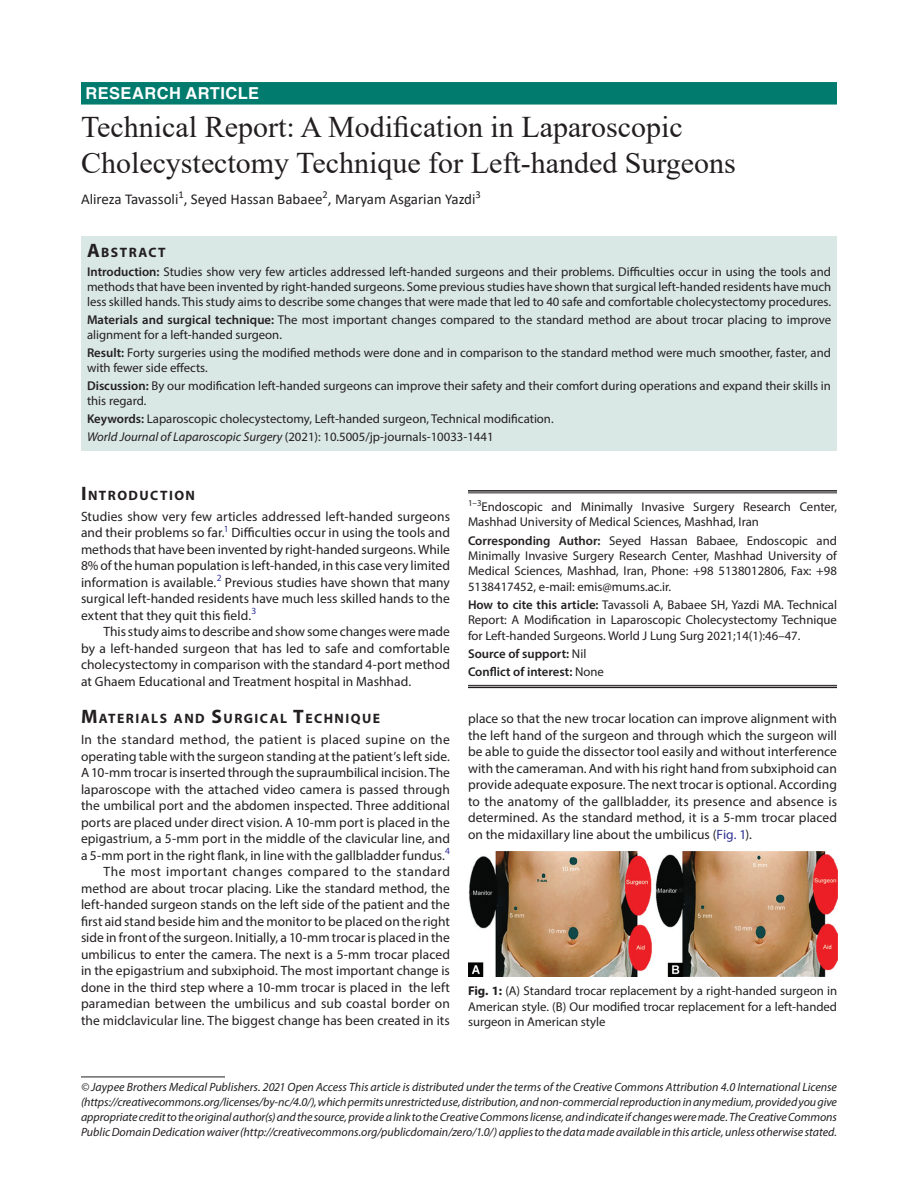
<style>
.page{position:relative;width:918px;height:1188px;background:#fff}
.page>*{position:absolute;margin:0;border:0;box-sizing:border-box;transform-origin:0 0}
.t1{font:30px/36px "Times New Roman";color:#231f20}
.WJOLS-ART{font:700 16.5px "Helvetica LT Std";letter-spacing:.025em;color:#fff}
.AuthorName{font:15px "Calibri";color:#231f20}
.Head-1{font:700 13.65px "Myriad Pro";letter-spacing:.105em;color:#231f20}
.AbstractTitle{font:700 13.65px "Myriad Pro";letter-spacing:.105em;color:#231f20}
.Para-Indent{font:13.5px/16.5px "Myriad Pro";letter-spacing:.005em;color:#231f20;text-align:justify}
.Para-NoIndent{font:13.5px/16.5px "Myriad Pro";color:#231f20;text-align:justify}
.Keywords{font:12.75px/15px "Myriad Pro";color:#231f20}
.Corollary-Para{font:12.75px/15.3px "Myriad Pro";color:#231f20;text-align:justify}
.FigCaption{font:12.75px/15.3px "Myriad Pro";color:#231f20;text-align:justify}
.Affiliation-first{font:12.75px/15.3px "Myriad Pro";color:#231f20}
.JT_DOI{font:12.75px "Myriad Pro";color:#231f20}
.Affiliation-foot-las{font:600 12.75px "Myriad Pro";color:#231f20}
.Corollary-Para-2{font:600 12.75px "Myriad Pro";color:#231f20}
.FootNote{font:italic 12px/15px "Myriad Pro";color:#231f20;text-align:justify}
.s1{font-size:19.5px}
.s2{font-weight:600}
.s3{font-style:italic}
.s4{font-weight:400}
.s5{color:#2e3092}
.s6{font-weight:700}
</style>
<div class="page">
<div style="left:81px;top:82px;width:756px;height:23px;background:#007b6e"></div>
<div style="left:81px;top:236px;width:756px;height:26px;background:#d9e7e5"></div>
<div style="left:81px;top:261px;width:756px;height:54px;background:#d9e7e5"></div>
<div style="left:81px;top:309px;width:756px;height:39px;background:#d9e7e5"></div>
<div style="left:81px;top:342px;width:756px;height:39px;background:#d9e7e5"></div>
<div style="left:81px;top:375px;width:756px;height:39px;background:#d9e7e5"></div>
<div style="left:81px;top:408px;width:756px;height:24px;background:#d9e7e5"></div>
<div style="left:81px;top:426px;width:756px;height:24px;background:#d9e7e5"></div>
<hr style="left:468px;top:490px;width:369px;height:2px;background:#231f20">
<hr style="left:468px;top:493px;width:369px;height:1px;background:#231f20">
<hr style="left:468px;top:685px;width:369px;height:1px;background:#231f20">
<hr style="left:468px;top:687px;width:369px;height:1px;background:#231f20">
<hr style="left:81px;top:1077px;width:144px;height:1px;background:#231f20">
<img style="left:468px;top:852px;width:369px;height:125px">
<p class="WJOLS-ART" style="left:86px;top:83px;width:175px">RESEARCH ARTICLE</p>
<p class="t1" style="left:81px;top:108px;width:656px">Technical Report: A Modification in Laparoscopic<br>Cholecystectomy Technique for Left-handed Surgeons</p>
<p class="AuthorName" style="left:81px;top:189px;width:401px">Alireza Tavassoli<sup>1</sup>, Seyed Hassan Babaee<sup>2</sup>, Maryam Asgarian Yazdi<sup>3</sup></p>
<p class="AbstractTitle" style="left:87px;top:243px;width:80px"><span class="s1">A</span>BSTRACT</p>
<p class="Keywords" style="left:87px;top:264px;width:746px;text-align:justify"><span class="s2">Introduction:</span> Studies show very few articles addressed left-handed surgeons and their problems. Difficulties occur in using the tools and methods that have been invented by right-handed surgeons. Some previous studies have shown that surgical left-handed residents have much less skilled hands. This study aims to describe some changes that were made that led to 40 safe and comfortable cholecystectomy procedures.</p>
<p class="Keywords" style="left:87px;top:312px;width:746px"><span class="s2">Materials and surgical technique:</span> The most important changes compared to the standard method are about trocar placing to improve alignment for a left-handed surgeon.</p>
<p class="Keywords" style="left:87px;top:345px;width:745px"><span class="s2">Result:</span> Forty surgeries using the modified methods were done and in comparison to the standard method were much smoother, faster, and with fewer side effects.</p>
<p class="Keywords" style="left:87px;top:378px;width:745px"><span class="s2">Discussion:</span> By our modification left-handed surgeons can improve their safety and their comfort during operations and expand their skills in this regard.</p>
<p class="Keywords" style="left:87px;top:411px;width:468px"><span class="s2">Keywords:</span> Laparoscopic cholecystectomy, Left-handed surgeon, Technical modification.</p>
<p class="JT_DOI" style="left:87px;top:429px;width:408px"><span class="s3">World Journal of Laparoscopic Surgery</span> (2021): 10.5005/jp-journals-10033-1441</p>
<p class="Head-1" style="left:81px;top:486px;width:116px"><span class="s1">I</span>NTRODUCTION</p>
<p class="Para-NoIndent" style="left:81px;top:508px;width:371px">Studies show very few articles addressed left-handed surgeons and their problems so far.<sup>1</sup> Difficulties occur in using the tools and methods that have been invented by right-handed surgeons. While 8% of the human population is left-handed, in this case very limited information is available.<sup>2</sup> Previous studies have shown that many surgical left-handed residents have much less skilled hands to the extent that they quit this field.<sup>3</sup></p>
<p class="Para-Indent" style="left:81px;top:623px;width:371px;text-indent:22px">This study aims to describe and show some changes were made by a left-handed surgeon that has led to safe and comfortable cholecystectomy in comparison with the standard 4-port method at Ghaem Educational and Treatment hospital in Mashhad.</p>
<p class="Head-1" style="left:81px;top:710px;width:301px"><span class="s1">M</span>ATERIALS AND <span class="s1">S</span>URGICAL <span class="s1">T</span>ECHNIQUE</p>
<p class="Para-NoIndent" style="left:81px;top:731px;width:371px">In the standard method, the patient is placed supine on the operating table with the surgeon standing at the patient’s left side.<br>A 10-mm trocar is inserted through the supraumbilical incision. The laparoscope with the attached video camera is passed through the umbilical port and the abdomen inspected. Three additional ports are placed under direct vision. A 10-mm port is placed in the epigastrium, a 5-mm port in the middle of the clavicular line, and a 5-mm port in the right flank, in line with the gallbladder fundus.<sup>4</sup></p>
<p class="Para-Indent" style="left:81px;top:863px;width:371px;text-indent:22px">The most important changes compared to the standard method are about trocar placing. Like the standard method, the left-handed surgeon stands on the left side of the patient and the first aid stand beside him and the monitor to be placed on the right side in front of the surgeon. Initially, a 10-mm trocar is placed in the umbilicus to enter the camera. The next is a 5-mm trocar placed in the epigastrium and subxiphoid. The most important change is done in the third step where a 10-mm trocar is placed in the left paramedian between the umbilicus and sub coastal border on the midclavicular line. The biggest change has been created in its</p>
<p class="Affiliation-first" style="left:468px;top:499px;width:371px"><sup>1–3</sup>Endoscopic and Minimally Invasive Surgery Research Center,<br>Mashhad University of Medical Sciences, Mashhad, Iran</p>
<p class="Corollary-Para" style="left:468px;top:533px;width:371px"><span class="s2">Corresponding Author:</span> Seyed Hassan Babaee, Endoscopic and Minimally Invasive Surgery Research Center, Mashhad University of Medical Sciences, Mashhad, Iran, Phone: +98 5138012806, Fax: +98<br>5138417452, e-mail: emis@mums.ac.ir.</p>
<p class="Corollary-Para" style="left:468px;top:597px;width:371px"><span class="s2">How to cite this article:</span> Tavassoli A, Babaee SH, Yazdi MA. Technical Report: A Modification in Laparoscopic Cholecystectomy Technique for Left-handed Surgeons. World J Lung Surg 2021;14(1):46–47.</p>
<p class="Corollary-Para-2" style="left:468px;top:645px;width:120px">Source of support: <span class="s4">Nil</span></p>
<p class="Affiliation-foot-las" style="left:468px;top:664px;width:137px">Conflict of interest: <span class="s4">None</span></p>
<p class="Para-Indent" style="left:468px;top:710px;width:371px">place so that the new trocar location can improve alignment with the left hand of the surgeon and through which the surgeon will be able to guide the dissector tool easily and without interference with the cameraman. And with his right hand from subxiphoid can provide adequate exposure. The next trocar is optional. According to the anatomy of the gallbladder, its presence and absence is determined. As the standard method, it is a 5-mm trocar placed on the midaxillary line about the umbilicus (<span class="s5">Fig. 1</span>).</p>
<p class="FigCaption" style="left:468px;top:983px;width:371px"><span class="s6">Fig. 1:</span> (A) Standard trocar replacement by a right-handed surgeon in American style. (B) Our modified trocar replacement for a left-handed surgeon in American style</p>
<p class="FootNote" style="left:81px;top:1079px;width:758px">© Jaypee Brothers Medical Publishers. 2021 Open Access This article is distributed under the terms of the Creative Commons Attribution 4.0 International License (https://creativecommons.org/licenses/by-nc/4.0/), which permits unrestricted use, distribution, and non-commercial reproduction in any medium, provided you give appropriate credit to the original author(s) and the source, provide a link to the Creative Commons license, and indicate if changes were made. The Creative Commons Public Domain Dedication waiver (http://creativecommons.org/publicdomain/zero/1.0/) applies to the data made available in this article, unless otherwise stated.</p>
</div>
